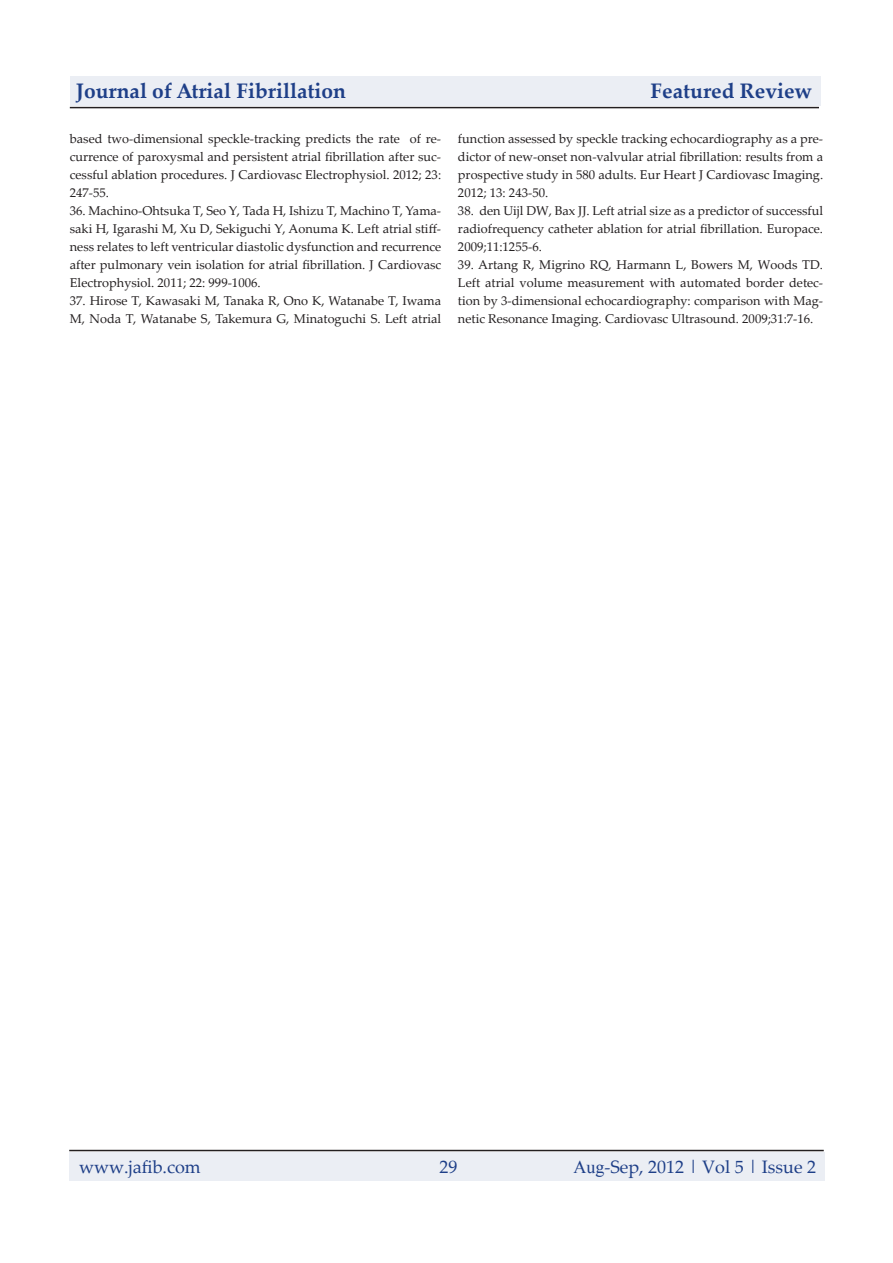
<style>
.page{position:relative;width:893px;height:1263px;background:#fff}
.page>*{position:absolute;margin:0;border:0;box-sizing:border-box;transform-origin:0 0}
.pgheader{font:700 21px "Palatino Linotype";color:#1e3f88}
.pgheader-2{font:18px "Palatino Linotype";color:#1e3f88}
.body{font:12.75px/18px "Palatino Linotype";color:#231f20;text-align:justify}
.s1{font-family:"Times New Roman"}
</style>
<div class="page">
<hr style="left:69px;top:1150px;width:755px;height:1px;background:#231f20">
<div style="left:69px;top:1152px;width:755px;height:28px;background:#ebeef4"></div>
<div style="left:70px;top:76px;width:750px;height:30px;background:#ebeef4"></div>
<hr style="left:70px;top:107px;width:749px;height:1px;background:#231f20">
<p class="pgheader" style="left:76px;top:76px;width:272px">Journal of Atrial Fibrillation</p>
<p class="pgheader" style="left:651px;top:76px;width:163px">Featured Review</p>
<p class="body" style="left:70px;top:129px;width:373px">based two-dimensional speckle-tracking predicts the rate of re&shy;currence of paroxysmal and persistent atrial fibrillation after suc&shy;cessful ablation procedures. J Cardiovasc Electrophysiol. 2012; 23:<br>247-55.</p>
<p class="body" style="left:70px;top:201px;width:373px">36. Machino-Ohtsuka T, Seo Y, Tada H, Ishizu T, Machino T, Yama&shy;saki H, Igarashi M, Xu D, Sekiguchi Y, Aonuma K. Left atrial stiff&shy;ness relates to left ventricular diastolic dysfunction and recurrence after pulmonary vein isolation for atrial fibrillation. J Cardiovasc Electrophysiol. 2011; 22: 999-1006.</p>
<p class="body" style="left:70px;top:291px;width:373px">37. Hirose T, Kawasaki M, Tanaka R, Ono K, Watanabe T, Iwama<br>M, Noda T, Watanabe S, Takemura G, Minatoguchi S. Left atrial</p>
<p class="body" style="left:458px;top:129px;width:367px">function assessed by speckle tracking echocardiography as a pre&shy;dictor of new-onset non-valvular atrial fibrillation: results from a prospective study in 580 adults. Eur Heart J Cardiovasc Imaging.<br>2012; 13: 243-50.</p>
<p class="body" style="left:458px;top:201px;width:367px">38. den Uijl DW, Bax JJ. Left atrial size as a predictor of successful radiofrequency catheter ablation for atrial fibrillation. Europace.<br>2009;11:1255-6.</p>
<p class="body" style="left:458px;top:255px;width:367px">39. Artang R, Migrino RQ, Harmann L, Bowers M, Woods TD.<br>Left atrial volume measurement with automated border detec&shy;tion by 3-dimensional echocardiography: comparison with Mag&shy;netic Resonance Imaging. Cardiovasc Ultrasound. 2009;31:7-16.</p>
<p class="pgheader-2" style="left:79px;top:1154px;width:123px">www.jafib.com</p>
<p class="pgheader-2" style="left:439px;top:1154px;width:19px">29</p>
<p class="pgheader-2" style="left:573px;top:1154px;width:244px"><span class="s1">Aug</span>-Sep, 2012 | Vol 5 | Issue 2</p>
</div>
